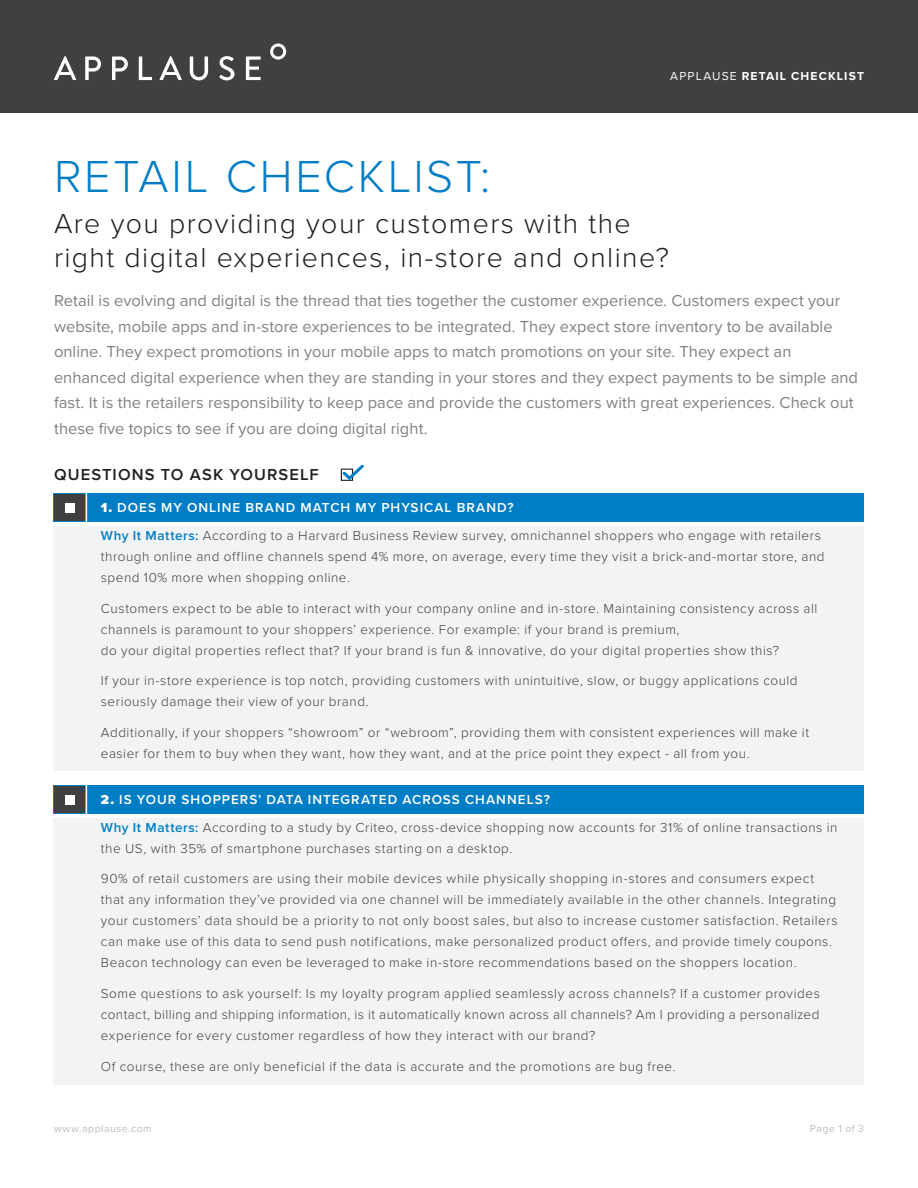
<style>
.page{position:relative;width:918px;height:1188px;background:#fff}
.page>*{position:absolute;margin:0;border:0;box-sizing:border-box;transform-origin:0 0}
._1__Headline{font:300 46.5px "Proxima Nova";letter-spacing:.055em;color:#007dc5}
._2__Sub_Headline{font:300 28.5px/34.2px "Proxima Nova";letter-spacing:.05em;color:#231f20}
._3__Sub_header{font:16.5px/25.5px "Proxima Nova";letter-spacing:.005em;color:#808184}
._3__Sub_header-2{font:600 16.5px "Proxima Nova";letter-spacing:.065em;color:#231f20}
._4__Body{font:300 13.5px/21px "Proxima Nova";letter-spacing:.04em;color:#404041}
._3__Sub_header-3{font:600 13.5px "Proxima Nova";letter-spacing:.075em;color:#fff}
.t1{font:700 12px "Proxima Nova";letter-spacing:.095em;color:#fff}
.t2{font:10.5px "Proxima Nova";letter-spacing:.05em;color:#bbbdbf}
.s1{font-weight:400}
.s2{font-weight:900}
.s3{font-weight:600;color:#007dc5}
</style>
<div class="page">
<div style="left:54px;top:494px;width:810px;height:28px;background:#007dc5"></div>
<div style="left:54px;top:526px;width:810px;height:245px;background:#f2f3f4"></div>
<hr style="left:86px;top:487px;width:1px;height:37px;background:#fff">
<div style="left:54px;top:495px;width:31px;height:26px;background:#404041"></div>
<div style="left:65px;top:503px;width:10px;height:10px;background:#fff"></div>
<div style="left:54px;top:786px;width:810px;height:28px;background:#007dc5"></div>
<div style="left:54px;top:818px;width:810px;height:267px;background:#f2f3f4"></div>
<hr style="left:86px;top:781px;width:1px;height:37px;background:#fff">
<div style="left:54px;top:786px;width:31px;height:27px;background:#404041"></div>
<div style="left:65px;top:795px;width:10px;height:10px;background:#fff"></div>
<div style="left:0;top:0;width:918px;height:113px;background:#404041"></div>
<svg style="left:54px;top:56px;width:22px;height:24px"></svg>
<svg style="left:85px;top:56px;width:16px;height:24px"></svg>
<svg style="left:112px;top:56px;width:16px;height:24px"></svg>
<svg style="left:139px;top:56px;width:13px;height:24px"></svg>
<svg style="left:159px;top:56px;width:23px;height:24px"></svg>
<svg style="left:190px;top:56px;width:18px;height:24px"></svg>
<svg style="left:219px;top:56px;width:16px;height:24px"></svg>
<svg style="left:246px;top:56px;width:15px;height:24px"></svg>
<svg style="left:270px;top:43px;width:16px;height:17px"></svg>
<div style="left:341px;top:469px;width:12px;height:12px;border:1px solid #231f20"></div>
<svg style="left:343px;top:465px;width:21px;height:15px"></svg>
<p class="t1" style="left:670px;top:67px;width:195px"><span class="s1">APPLAUSE</span> RETAIL CHECKLIST</p>
<p class="_1__Headline" style="left:54px;top:142px;width:438px">RETAIL CHECKLIST:</p>
<p class="_2__Sub_Headline" style="left:54px;top:205px;width:616px">Are you providing your customers with the right digital experiences, in-store and online?</p>
<p class="_3__Sub_header" style="left:54px;top:287px;width:806px">Retail is evolving and digital is the thread that ties together the customer experience. Customers expect your website, mobile apps and in-store experiences to be integrated. They expect store inventory to be available online. They expect promotions in your mobile apps to match promotions on your site. They expect an enhanced digital experience when they are standing in your stores and they expect payments to be simple and fast. It is the retailers responsibility to keep pace and provide the customers with great experiences. Check out these five topics to see if you are doing digital right.</p>
<p class="_3__Sub_header-2" style="left:54px;top:462px;width:266px">QUESTIONS TO ASK YOURSELF</p>
<p class="_3__Sub_header-3" style="left:101px;top:498px;width:414px"><span class="s2">1.</span> DOES MY ONLINE BRAND MATCH MY PHYSICAL BRAND?</p>
<p class="_4__Body" style="left:101px;top:524px;width:725px"><span class="s3">Why It Matters:</span> According to a Harvard Business Review survey, omnichannel shoppers who engage with retailers through online and offline channels spend 4% more, on average, every time they visit a brick-and-mortar store, and spend 10% more when shopping online.</p>
<p class="_4__Body" style="left:101px;top:597px;width:718px">Customers expect to be able to interact with your company online and in-store. Maintaining consistency across all channels is paramount to your shoppers’ experience. For example: if your brand is premium,<br>do your digital properties reflect that? If your brand is fun &amp; innovative, do your digital properties show this?</p>
<p class="_4__Body" style="left:101px;top:670px;width:698px">If your in-store experience is top notch, providing customers with unintuitive, slow, or buggy applications could seriously damage their view of your brand.</p>
<p class="_4__Body" style="left:101px;top:721px;width:710px">Additionally, if your shoppers “showroom” or “webroom”, providing them with consistent experiences will make it easier for them to buy when they want, how they want, and at the price point they expect - all from you.</p>
<p class="_3__Sub_header-3" style="left:101px;top:789px;width:451px"><span class="s2">2.</span> IS YOUR SHOPPERS’ DATA INTEGRATED ACROSS CHANNELS?</p>
<p class="_4__Body" style="left:101px;top:816px;width:738px"><span class="s3">Why It Matters:</span> According to a study by Criteo, cross-device shopping now accounts for 31% of online transactions in the US, with 35% of smartphone purchases starting on a desktop.</p>
<p class="_4__Body" style="left:101px;top:868px;width:738px">90% of retail customers are using their mobile devices while physically shopping in-stores and consumers expect that any information they’ve provided via one channel will be immediately available in the other channels. Integrating your customers’ data should be a priority to not only boost sales, but also to increase customer satisfaction. Retailers can make use of this data to send push notifications, make personalized product offers, and provide timely coupons.<br>Beacon technology can even be leveraged to make in-store recommendations based on the shoppers location.</p>
<p class="_4__Body" style="left:101px;top:982px;width:721px;text-align:justify">Some questions to ask yourself: Is my loyalty program applied seamlessly across channels? If a customer provides contact, billing and shipping information, is it automatically known across all channels? Am I providing a personalized experience for every customer regardless of how they interact with our brand?</p>
<p class="_4__Body" style="left:101px;top:1055px;width:576px">Of course, these are only beneficial if the data is accurate and the promotions are bug free.</p>
<p class="t2" style="left:54px;top:1120px;width:99px">www.applause.com</p>
<p class="t2" style="left:810px;top:1120px;width:56px">Page 1 of 3</p>
</div>
